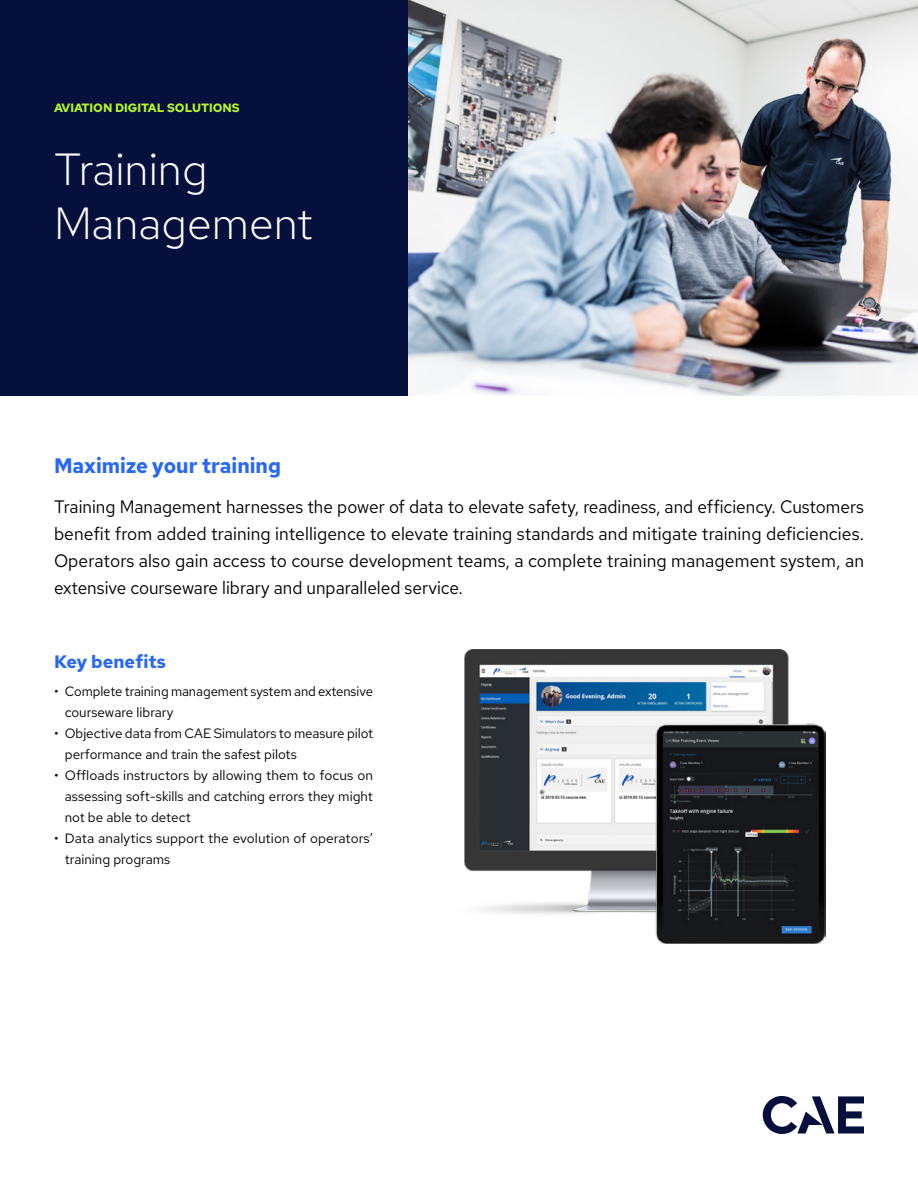
<style>
.page{position:relative;width:918px;height:1188px;background:#fff}
.page>*{position:absolute;margin:0;border:0;box-sizing:border-box;transform-origin:0 0}
.t1{font:300 45px/54px "Red Hat Text";color:#fff}
.t2{font:700 21px "Red Hat Text";color:#2969f2;scale:.96 1}
.t3{font:18px/27px "Red Hat Text";color:#000;text-align:justify;scale:.96 1}
.t4{font:700 18px "Red Hat Text";color:#2969f2}
.t5{font:13.5px/21px "Red Hat Text";color:#000}
.t6{font:700 12px "Red Hat Text";color:#b4f62a}
</style>
<div class="page">
<svg style="left:763px;top:1096px;width:101px;height:38px"></svg>
<div style="left:0;top:0;width:918px;height:396px;background:#06103d"></div>
<img style="left:408px;top:0;width:510px;height:396px">
<img style="left:464px;top:650px;width:325px;height:264px">
<img style="left:655px;top:723px;width:171px;height:221px">
<p class="t6" style="left:54px;top:100px;width:187px">AVIATION DIGITAL SOLUTIONS</p>
<h1 class="t1" style="left:54px;top:142px;width:260px">Training<br>Management</h1>
<p class="t2" style="left:54px;top:452px;width:238px">Maximize your training</p>
<p class="t3" style="left:54px;top:493px;width:845px">Training Management harnesses the power of data to elevate safety, readiness, and efficiency. Customers benefit from added training intelligence to elevate training standards and mitigate training deficiencies.<br>Operators also gain access to course development teams, a complete training management system, an extensive courseware library and unparalleled service.</p>
<p class="t4" style="left:54px;top:650px;width:114px">Key benefits</p>
<p class="t5" style="left:65px;top:680px;width:310px;text-indent:-11px">• Complete training management system and extensive courseware library</p>
<p class="t5" style="left:65px;top:722px;width:310px;text-indent:-11px">• Objective data from CAE Simulators to measure pilot performance and train the safest pilots</p>
<p class="t5" style="left:65px;top:764px;width:310px;text-align:justify;text-indent:-11px">• Offloads instructors by allowing them to focus on assessing soft-skills and catching errors they might not be able to detect</p>
<p class="t5" style="left:65px;top:827px;width:310px;text-indent:-11px">• Data analytics support the evolution of operators’ training programs</p>
</div>
